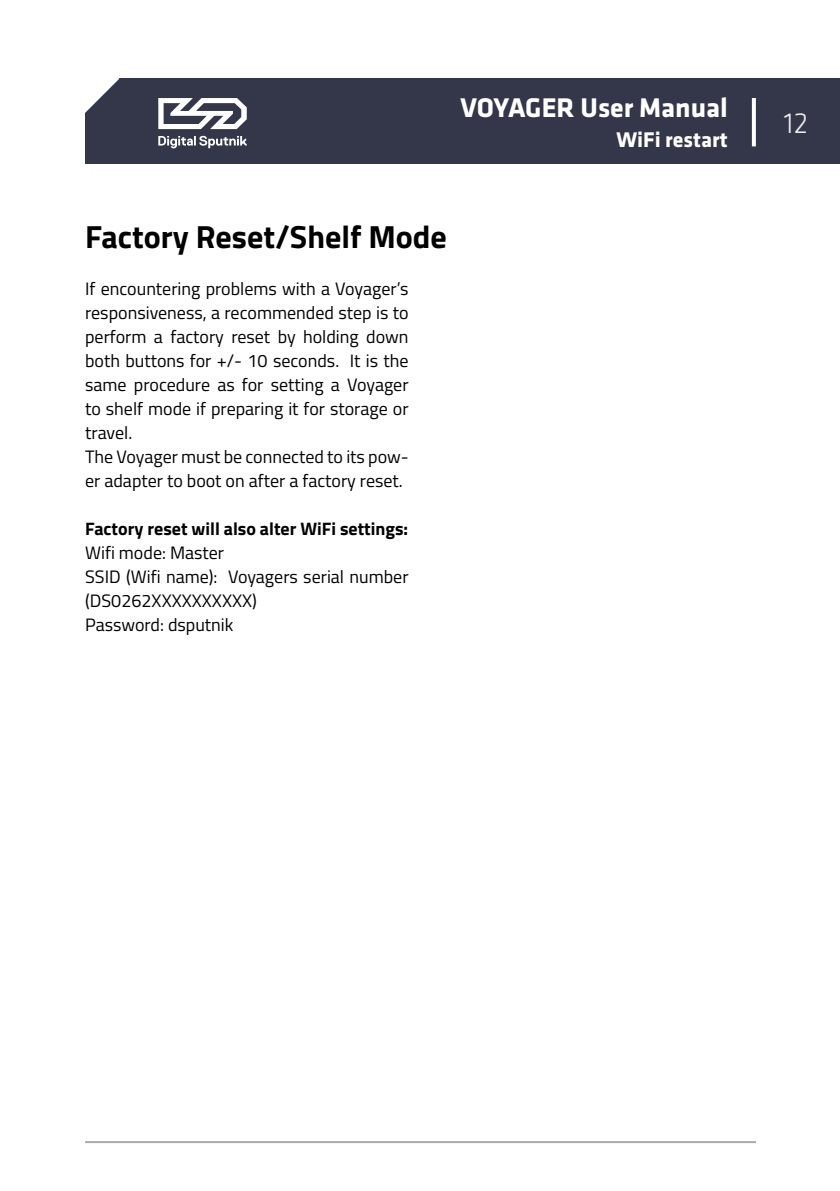
<style>
.page{position:relative;width:840px;height:1191px;background:#fff}
.page>*{position:absolute;margin:0;border:0;box-sizing:border-box;transform-origin:0 0}
.t1{font:700 32px "Titillium Web";color:#000}
.t2{font:300 30px "Klavika";color:#ededee}
.t3{font:700 28px "Klavika";color:#fff}
.t4{font:700 22px "Klavika";color:#fff}
.t5{font:18px/24px "Titillium Web";color:#000}
.t6{font:700 18px "Titillium Web";color:#000}
</style>
<div class="page">
<div style="left:85px;top:79px;width:754px;height:85px;background:#34374a"></div>
<svg style="left:158px;top:136px;width:89px;height:12px"></svg>
<svg style="left:158px;top:98px;width:88px;height:31px"></svg>
<svg style="left:751px;top:98px;width:4px;height:48px"></svg>
<svg style="left:85px;top:78px;width:34px;height:35px"></svg>
<hr style="left:85px;top:1141px;width:670px;height:2px;background:#a7a9ac">
<h3 class="t3" style="left:460px;top:92px;width:269px">VOYAGER User Manual</h3>
<p class="t4" style="left:616px;top:128px;width:113px">WiFi restart</p>
<h1 class="t1" style="left:85px;top:212px;width:363px">Factory Reset/Shelf Mode</h1>
<p class="t5" style="left:85px;top:276px;width:325px">If encountering problems with a Voyager’s responsiveness, a recommended step is to perform a factory reset by holding down both buttons for +/- 10 seconds. It is the same procedure as for setting a Voyager to shelf mode if preparing it for storage or travel.<br>The Voyager must be connected to its pow&shy;er adapter to boot on after a factory reset.</p>
<p class="t6" style="left:85px;top:515px;width:324px">Factory reset will also alter WiFi settings:</p>
<p class="t5" style="left:85px;top:540px;width:325px">Wifi mode: Master<br>SSID (Wifi name): Voyagers serial number (DS0262XXXXXXXXXX)<br>Password: dsputnik</p>
<h2 class="t2" style="left:783px;top:107px;width:26px">12</h2>
</div>
